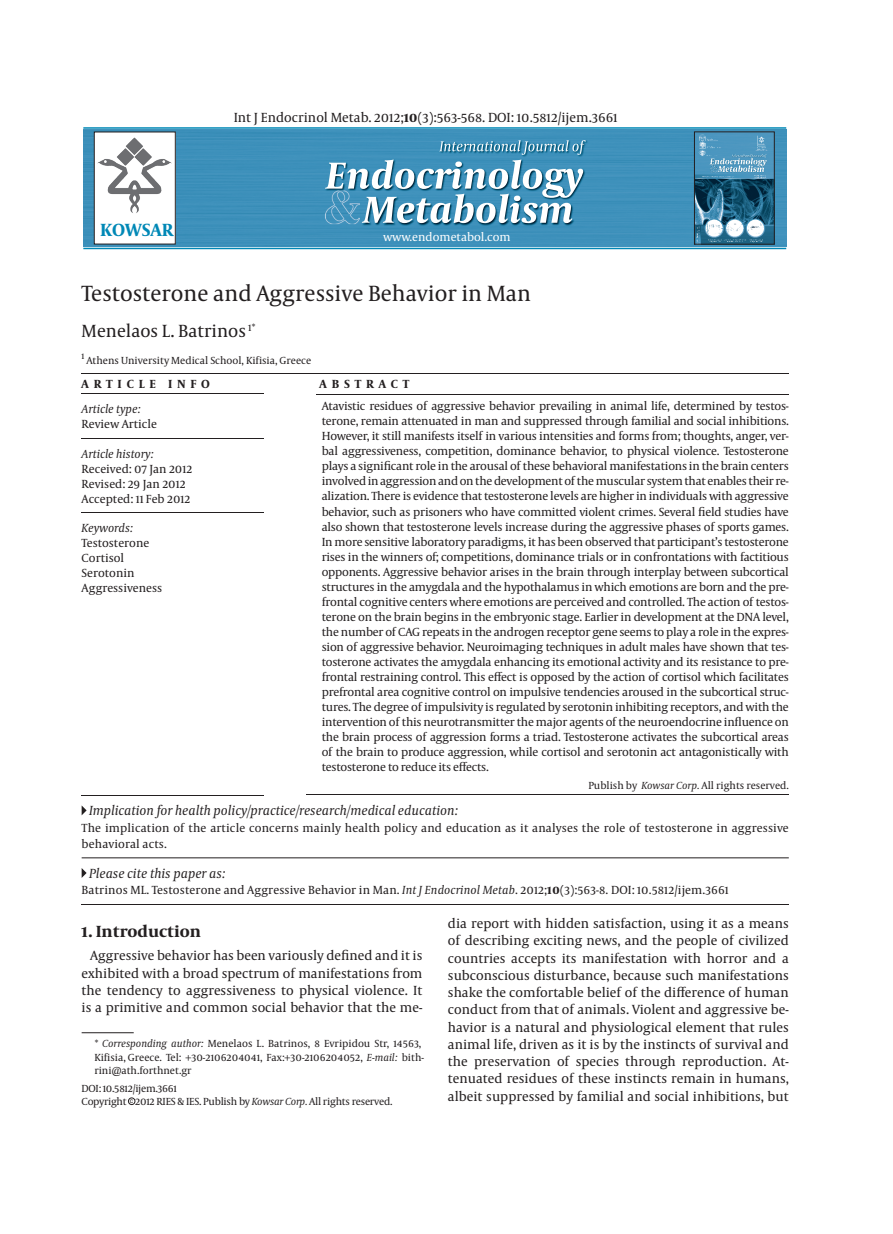
<style>
.page{position:relative;width:893px;height:1234px;background:#fff}
.page>*{position:absolute;margin:0;border:0;box-sizing:border-box;transform-origin:0 0}
.titr{font:22.5px "Capitolium News";color:#231f20}
.nevisande{font:18px "Capitolium News";color:#231f20}
.t1{font:700 18px "Capitolium News";color:#0088b6}
.titr-2{font:700 16.5px "Capitolium News";color:#231f20}
.matn{font:13.5px/17.2px "Capitolium News";color:#231f20;text-align:justify}
.t2{font:italic 13.5px "Capitolium News";color:#231f20}
.ABSTRACT_matn{font:12px/15px "Capitolium News";letter-spacing:.01em;color:#231f20}
.t3{font:italic 12px "Capitolium News";color:#231f20}
.t4{font:12px "Capitolium News";color:#fff}
.t5{font:700 12px "Capitolium News";letter-spacing:.4em;color:#231f20}
.tozihat{font:10.5px/13.5px "Capitolium News";color:#231f20}
.tozihat-2{font:10.5px "Capitolium News";letter-spacing:-.02em;color:#231f20}
.tozihat-3{font:10.5px "Capitolium News";letter-spacing:-.025em;color:#231f20}
.tozihat-4{font:10.5px "Capitolium News";letter-spacing:-.03em;color:#231f20}
.t6{font:6.75px "Arial";color:#231f20}
.s1{font-weight:700}
.s2{font-style:italic}
</style>
<div class="page">
<img style="left:83px;top:130px;width:703px;height:116px">
<hr style="left:83px;top:127px;width:703px;height:2px;background:#0088b6">
<hr style="left:83px;top:248px;width:703px;height:1px;background:#0088b6">
<img style="left:696px;top:133px;width:77px;height:109px">
<div style="left:694px;top:131px;width:81px;height:113px;border:1px solid #231f20"></div>
<div style="left:94px;top:132px;width:81px;height:111px;background:#fff"></div>
<img style="left:97px;top:137px;width:75px;height:76px">
<div style="left:94px;top:132px;width:82px;height:112px;border:1px solid #231f20"></div>
<hr style="left:82px;top:373px;width:707px;height:1px;background:#231f20">
<hr style="left:82px;top:512px;width:182px;height:1px;background:#231f20">
<hr style="left:82px;top:794px;width:182px;height:1px;background:#231f20">
<hr style="left:82px;top:438px;width:182px;height:1px;background:#231f20">
<hr style="left:82px;top:393px;width:182px;height:1px;background:#231f20">
<svg style="left:82px;top:868px;width:5px;height:9px"></svg>
<svg style="left:82px;top:806px;width:5px;height:9px"></svg>
<hr style="left:82px;top:903px;width:707px;height:1px;background:#231f20">
<hr style="left:82px;top:857px;width:707px;height:1px;background:#231f20">
<hr style="left:316px;top:394px;width:473px;height:1px;background:#231f20">
<hr style="left:306px;top:794px;width:483px;height:1px;background:#231f20">
<hr style="left:82px;top:1032px;width:52px;height:1px;background:#231f20">
<div style="left:128px;top:1097px;width:7px;height:7px;border:1px solid #231f20;border-radius:50%"></div>
<h2 class="t1" style="left:100px;top:220px;width:75px">KOWSAR</h2>
<p class="matn" style="left:234px;top:109px;width:385px">Int J Endocrinol Metab. 2012;<span class="s1">10</span>(3):563-568. DOI: 10.5812/ijem.3661</p>
<p class="t4" style="left:383px;top:230px;width:129px">www.endometabol.com</p>
<p class="titr" style="left:82px;top:280px;width:451px">Testosterone and Aggressive Behavior in Man</p>
<p class="nevisande" style="left:82px;top:320px;width:175px">Menelaos L. Batrinos <sup>1*</sup></p>
<p class="tozihat" style="left:82px;top:353px;width:231px"><sup>1</sup> Athens University Medical School, Kifisia, Greece</p>
<p class="t5" style="left:82px;top:377px;width:130px">ARTICLE INFO</p>
<p class="t5" style="left:320px;top:377px;width:91px">ABSTRACT</p>
<p class="t3" style="left:82px;top:402px;width:61px">Article type:</p>
<p class="ABSTRACT_matn" style="left:82px;top:416px;width:77px">Review Article</p>
<p class="t3" style="left:82px;top:447px;width:74px">Article history:</p>
<p class="ABSTRACT_matn" style="left:82px;top:461px;width:112px">Received: 07 Jan 2012</p>
<p class="ABSTRACT_matn" style="left:82px;top:476px;width:106px">Revised: 29 Jan 2012</p>
<p class="ABSTRACT_matn" style="left:82px;top:491px;width:110px">Accepted: 11 Feb 2012</p>
<p class="t3" style="left:82px;top:521px;width:53px">Keywords:</p>
<p class="ABSTRACT_matn" style="left:82px;top:535px;width:69px">Testosterone</p>
<p class="ABSTRACT_matn" style="left:82px;top:550px;width:44px">Cortisol</p>
<p class="ABSTRACT_matn" style="left:82px;top:565px;width:55px">Serotonin</p>
<p class="ABSTRACT_matn" style="left:82px;top:580px;width:82px">Aggressiveness</p>
<p class="ABSTRACT_matn" style="left:322px;top:399px;width:469px;text-align:justify">Atavistic residues of aggressive behavior prevailing in animal life, determined by testos&shy;terone, remain attenuated in man and suppressed through familial and social inhibitions.<br>However, it still manifests itself in various intensities and forms from; thoughts, anger, ver&shy;bal aggressiveness, competition, dominance behavior, to physical violence. Testosterone plays a significant role in the arousal of these behavioral manifestations in the brain centers involved in aggression and on the development of the muscular system that enables their re&shy;alization. There is evidence that testosterone levels are higher in individuals with aggressive behavior, such as prisoners who have committed violent crimes. Several field studies have also shown that testosterone levels increase during the aggressive phases of sports games.<br>In more sensitive laboratory paradigms, it has been observed that participant’s testosterone rises in the winners of; competitions, dominance trials or in confrontations with factitious opponents. Aggressive behavior arises in the brain through interplay between subcortical structures in the amygdala and the hypothalamus in which emotions are born and the pre&shy;frontal cognitive centers where emotions are perceived and controlled. The action of testos&shy;terone on the brain begins in the embryonic stage. Earlier in development at the DNA level, the number of CAG repeats in the androgen receptor gene seems to play a role in the expres&shy;sion of aggressive behavior. Neuroimaging techniques in adult males have shown that tes&shy;tosterone activates the amygdala enhancing its emotional activity and its resistance to pre&shy;frontal restraining control. This effect is opposed by the action of cortisol which facilitates prefrontal area cognitive control on impulsive tendencies aroused in the subcortical struc&shy;tures. The degree of impulsivity is regulated by serotonin inhibiting receptors, and with the intervention of this neurotransmitter the major agents of the neuroendocrine influence on the brain process of aggression forms a triad. Testosterone activates the subcortical areas of the brain to produce aggression, while cortisol and serotonin act antagonistically with testosterone to reduce its effects.</p>
<p class="tozihat" style="left:588px;top:778px;width:202px">Publish by <span class="s2">Kowsar Corp.</span> All rights reserved.</p>
<p class="t2" style="left:89px;top:803px;width:371px">Implication for health policy/practice/research/medical education:</p>
<p class="ABSTRACT_matn" style="left:82px;top:819px;width:709px;line-height:16.5px">The implication of the article concerns mainly health policy and education as it analyses the role of testosterone in aggressive behavioral acts.</p>
<p class="t2" style="left:89px;top:865px;width:138px">Please cite this paper as:</p>
<p class="ABSTRACT_matn" style="left:82px;top:882px;width:649px">Batrinos ML. Testosterone and Aggressive Behavior in Man. <span class="s2">Int J Endocrinol Metab</span>. 2012;<span class="s1">10</span>(3):563-8. DOI: 10.5812/ijem.3661</p>
<p class="titr-2" style="left:82px;top:922px;width:121px">1. Introduction</p>
<p class="matn" style="left:82px;top:947px;width:342px;text-indent:9px">Aggressive behavior has been variously defined and it is exhibited with a broad spectrum of manifestations from the tendency to aggressiveness to physical violence. It is a primitive and common social behavior that the me-</p>
<p class="tozihat" style="left:94px;top:1036px;width:331px">* <span class="s2">Corresponding author:</span> Menelaos L. Batrinos, 8 Evripidou Str, 14563,<br>Kifisia, Greece. Tel: +30-2106204041, Fax:+30-2106204052, <span class="s2">E-mail:</span> bith&shy;rini@ath.forthnet.gr</p>
<p class="tozihat-3" style="left:82px;top:1082px;width:97px">DOI: 10.5812/ijem.3661</p>
<p class="tozihat-4" style="left:82px;top:1095px;width:46px">Copyright</p>
<p class="t6" style="left:130px;top:1095px;width:5px">c</p>
<p class="tozihat-2" style="left:135px;top:1095px;width:259px">2012 RIES &amp; IES. Publish by <span class="s2">Kowsar Corp.</span> All rights reserved.</p>
<p class="matn" style="left:448px;top:914px;width:342px">dia report with hidden satisfaction, using it as a means of describing exciting news, and the people of civilized countries accepts its manifestation with horror and a subconscious disturbance, because such manifestations shake the comfortable belief of the difference of human conduct from that of animals. Violent and aggressive be&shy;havior is a natural and physiological element that rules animal life, driven as it is by the instincts of survival and the preservation of species through reproduction. At&shy;tenuated residues of these instincts remain in humans, albeit suppressed by familial and social inhibitions, but</p>
</div>
